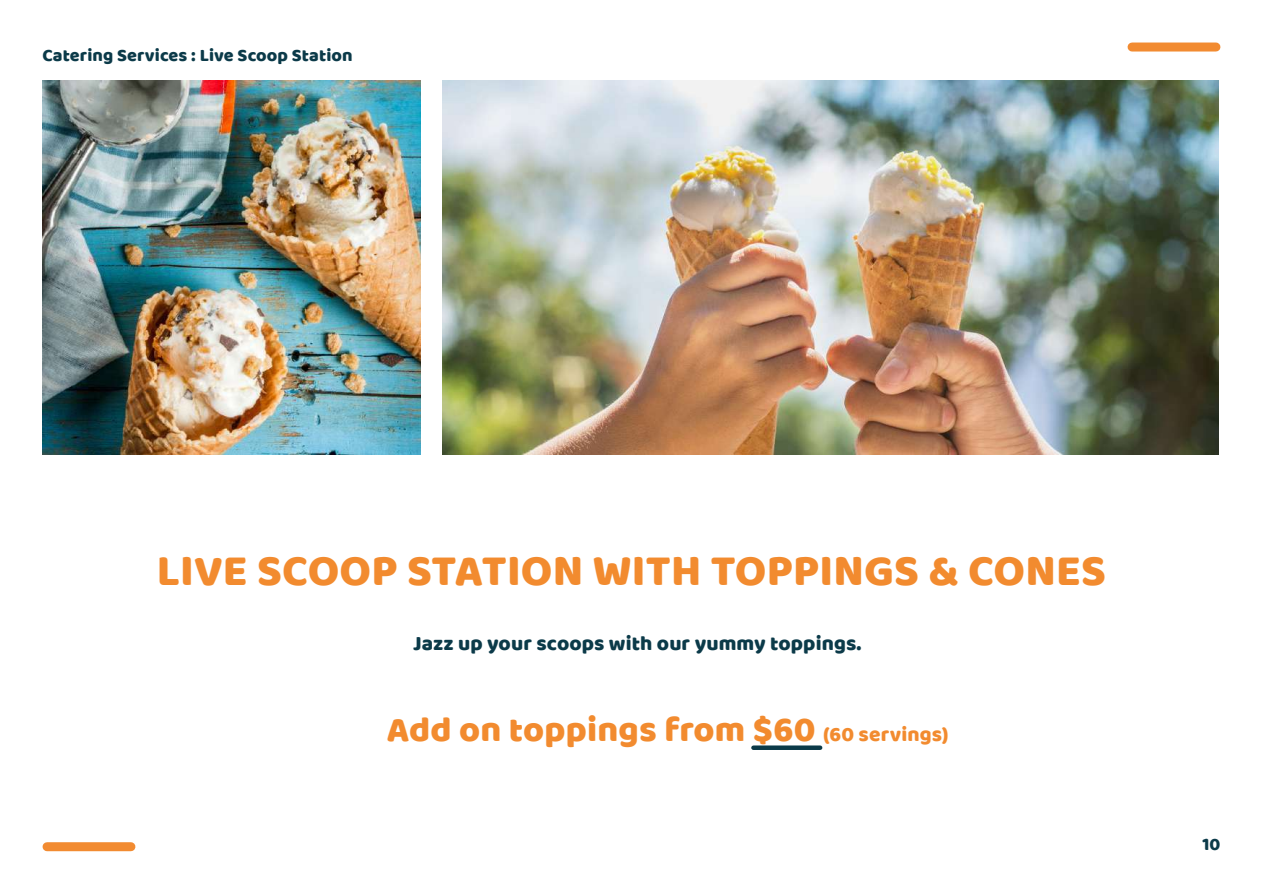
<style>
.page{position:relative;width:1263px;height:893px;background:#fff}
.page>*{position:absolute;margin:0;border:0;box-sizing:border-box;transform-origin:0 0}
.t1{font:45px "Baloo Chettan";letter-spacing:.005em;color:#f28b2f}
.t2{font:36px "Baloo Chettan";letter-spacing:.005em;color:#f28b2f}
.t3{font:21px "Baloo Chettan";letter-spacing:.005em;color:#0b3a49}
.t4{font:18px "Baloo Chettan";letter-spacing:.005em;color:#0b3a49}
.s1{font-size:21px}
</style>
<div class="page">
<div style="left:1132px;top:43px;width:84px;height:9px;background:#f28b31"></div>
<div style="left:47px;top:842px;width:84px;height:9px;background:#f28b31"></div>
<div style="left:753px;top:745px;width:67px;height:5px;background:#0b3a49"></div>
<img style="left:43px;top:81px;width:378px;height:373px">
<img style="left:442px;top:81px;width:777px;height:374px">
<p class="t4" style="left:43px;top:43px;width:312px">Catering Services : Live Scoop Station</p>
<h1 class="t1" style="left:157px;top:537px;width:951px">LIVE SCOOP STATION WITH TOPPINGS &amp; CONES</h1>
<p class="t3" style="left:413px;top:628px;width:450px">Jazz up your scoops with our yummy toppings.</p>
<h2 class="t2" style="left:387px;top:703px;width:563px">Add on toppings from $60 <span class="s1">(60 servings)</span></h2>
<p class="t4" style="left:1202px;top:831px;width:20px">10</p>
</div>
